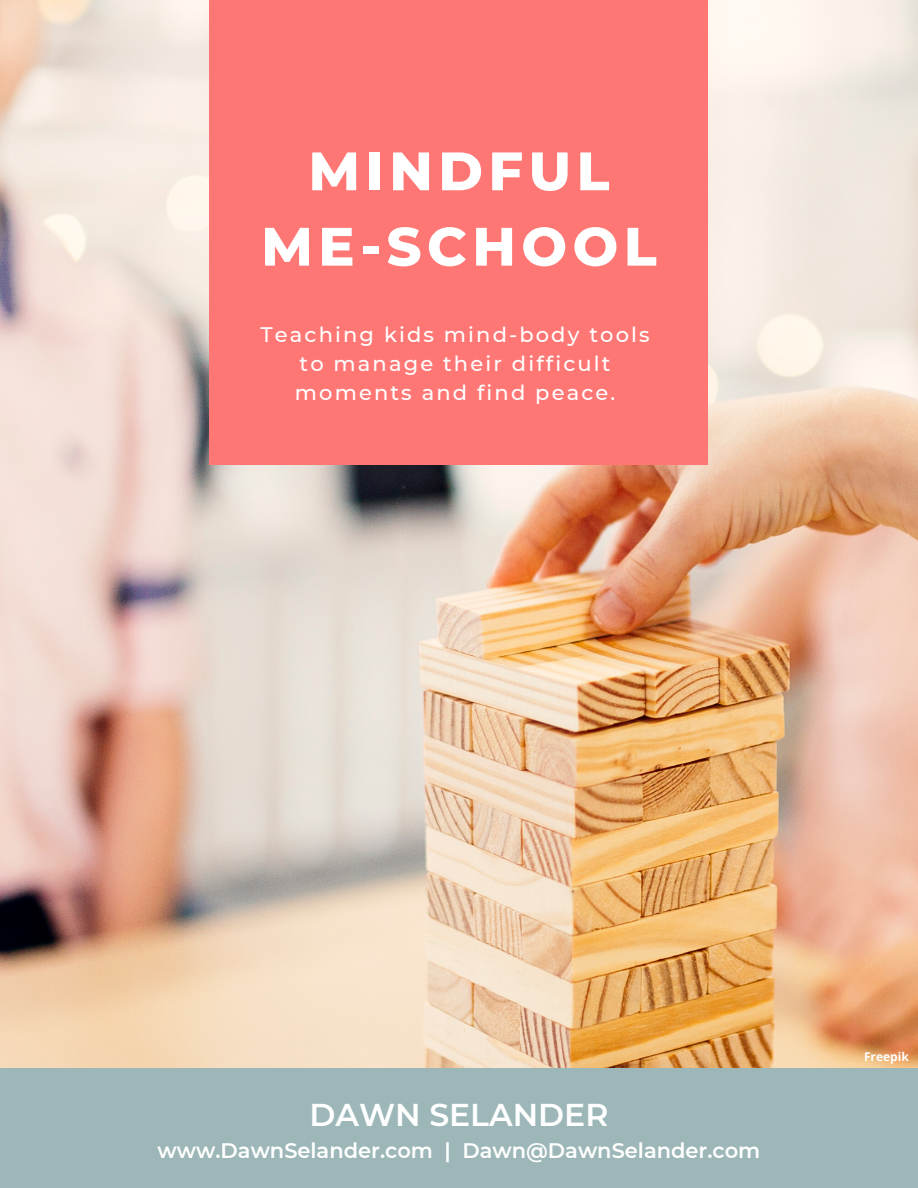
<style>
.page{position:relative;width:918px;height:1188px;background:#fff}
.page>*{position:absolute;margin:0;border:0;box-sizing:border-box;transform-origin:0 0}
.t1{font:800 54px/75.3px "Montserrat";letter-spacing:.1em;color:#fff;text-align:center}
.t2{font:600 31.5px "Montserrat";color:#fff}
.t3{font:500 21px/29.2px "Montserrat";letter-spacing:.1em;color:#fff;text-align:center}
.t4{font:600 21px "Montserrat";color:#fff}
.t5{font:700 12px "Open Sans";color:#fff}
</style>
<div class="page">
<img style="left:0;top:0;width:918px;height:1069px">
<div style="left:209px;top:0;width:499px;height:465px;background:#ff7775"></div>
<div style="left:0;top:1069px;width:918px;height:119px;background:#9db7b8"></div>
<h1 class="t1" style="left:261px;top:133px;width:397px">MINDFUL<br>ME-SCHOOL</h1>
<p class="t3" style="left:260px;top:319px;width:391px">Teaching kids mind-body tools to manage their difficult moments and find peace.</p>
<h2 class="t2" style="left:310px;top:1095px;width:300px">DAWN SELANDER</h2>
<p class="t4" style="left:158px;top:1137px;width:604px">www.DawnSelander.com | Dawn@DawnSelander.com</p>
<p class="t5" style="left:864px;top:1048px;width:46px">Freepik</p>
</div>
